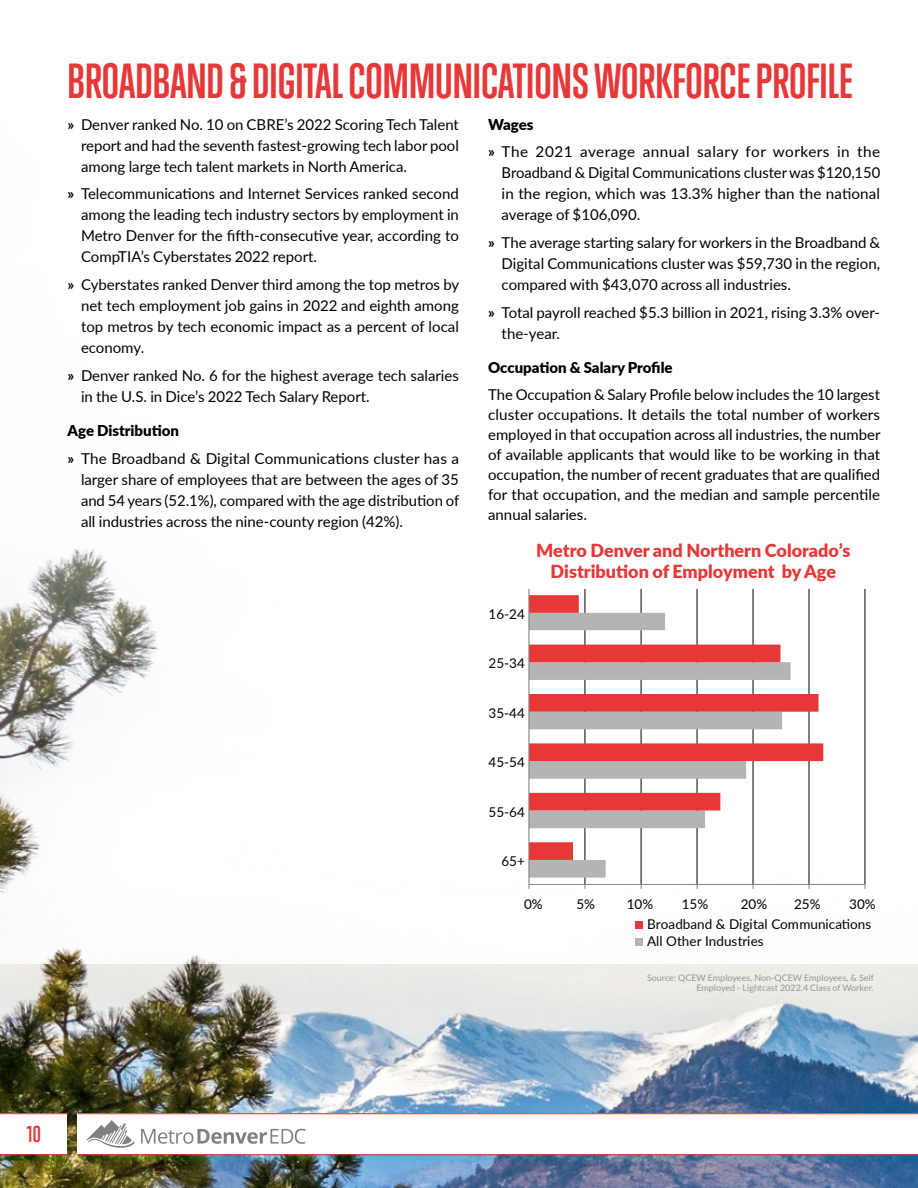
<style>
.page{position:relative;width:918px;height:1188px;background:#fff}
.page>*{position:absolute;margin:0;border:0;box-sizing:border-box;transform-origin:0 0}
.t1{font:700 45px "Trump Gothic West";color:#e63838}
.t2{font:700 21px "Trump Gothic West";color:#e63838}
.t3{font:900 18px/21px "Lato";color:#e63838;text-align:center}
.t4{font:15px/21px "Lato";color:#000;text-align:justify}
.t5{font:15px/27.8px "Lato";letter-spacing:.035em;color:#000}
.t6{font:900 15px "Lato";color:#000}
.t7{font:13.5px/17.4px "Lato";color:#000}
.t8{font:9px/10.5px "Lato";color:#939598;text-align:right}
.s1{font-weight:900}
.s2{font-weight:700}
</style>
<div class="page">
<img style="left:0;top:548px;width:918px;height:640px">
<hr style="left:585px;top:590px;width:1px;height:294px;background:#000">
<hr style="left:641px;top:590px;width:1px;height:294px;background:#000">
<hr style="left:697px;top:590px;width:1px;height:294px;background:#000">
<hr style="left:753px;top:590px;width:1px;height:294px;background:#000">
<hr style="left:809px;top:590px;width:1px;height:294px;background:#000">
<hr style="left:865px;top:590px;width:1px;height:294px;background:#000">
<svg style="left:529px;top:860px;width:262px;height:18px"></svg>
<svg style="left:529px;top:595px;width:294px;height:265px"></svg>
<hr style="left:529px;top:884px;width:336px;height:1px;background:#868686">
<hr style="left:528px;top:590px;width:1px;height:294px;background:#808080">
<div style="left:635px;top:921px;width:7px;height:7px;background:#e73838"></div>
<div style="left:635px;top:938px;width:7px;height:8px;background:#b4b4b4"></div>
<div style="left:78px;top:1114px;width:840px;height:40px;background:#fff"></div>
<div style="left:0;top:1114px;width:68px;height:40px;background:#fff"></div>
<hr style="left:0;top:1113px;width:68px;height:1px;background:#e63838">
<hr style="left:78px;top:1113px;width:840px;height:1px;background:#e63838">
<hr style="left:0;top:1154px;width:68px;height:1px;background:#e63838">
<hr style="left:78px;top:1154px;width:840px;height:1px;background:#e63838">
<svg style="left:141px;top:1129px;width:165px;height:15px"></svg>
<svg style="left:86px;top:1120px;width:49px;height:28px"></svg>
<h1 class="t1" style="left:68px;top:54px;width:786px">BROADBAND &amp; DIGITAL COMMUNICATIONS WORKFORCE PROFILE</h1>
<p class="t5" style="left:488px;top:110px;width:394px"><span class="s1">Wages<br></span><span class="s2">»</span> The 2021 average annual salary for workers in the</p>
<p class="t4" style="left:502px;top:162px;width:380px">Broadband &amp; Digital Communications cluster was $120,150 in the region, which was 13.3% higher than the national average of $106,090.</p>
<p class="t4" style="left:502px;top:232px;width:380px;text-indent:-14px"><span class="s2">»</span> The average starting salary for workers in the Broadband &amp; Digital Communications cluster was $59,730 in the region, compared with $43,070 across all industries.</p>
<p class="t4" style="left:502px;top:301px;width:380px;text-indent:-14px"><span class="s2">»</span> Total payroll reached $5.3 billion in 2021, rising 3.3% over&shy;the-year.</p>
<p class="t6" style="left:488px;top:357px;width:186px">Occupation &amp; Salary Profile</p>
<p class="t4" style="left:488px;top:384px;width:394px;line-height:20.1px">The Occupation &amp; Salary Profile below includes the 10 largest cluster occupations. It details the total number of workers employed in that occupation across all industries, the number of available applicants that would like to be working in that occupation, the number of recent graduates that are qualified for that occupation, and the median and sample percentile annual salaries.</p>
<p class="t4" style="left:81px;top:113px;width:380px;text-indent:-13px"><span class="s2">»</span> Denver ranked No. 10 on CBRE’s 2022 Scoring Tech Talent report and had the seventh fastest-growing tech labor pool among large tech talent markets in North America.</p>
<p class="t4" style="left:81px;top:183px;width:379px;text-indent:-14px"><span class="s2">»</span> Telecommunications and Internet Services ranked second among the leading tech industry sectors by employment in Metro Denver for the fifth-consecutive year, according to CompTIA’s Cyberstates 2022 report.</p>
<p class="t4" style="left:81px;top:274px;width:380px;text-indent:-14px"><span class="s2">»</span> Cyberstates ranked Denver third among the top metros by net tech employment job gains in 2022 and eighth among top metros by tech economic impact as a percent of local economy.</p>
<p class="t4" style="left:81px;top:364px;width:379px;text-indent:-14px"><span class="s2">»</span> Denver ranked No. 6 for the highest average tech salaries in the U.S. in Dice’s 2022 Tech Salary Report.</p>
<p class="t4" style="left:68px;top:416px;width:393px;line-height:27.8px"><span class="s1">Age Distribution<br></span><span class="s2">»</span> The Broadband &amp; Digital Communications cluster has a</p>
<p class="t4" style="left:81px;top:469px;width:380px">larger share of employees that are between the ages of 35 and 54 years (52.1%), compared with the age distribution of all industries across the nine-county region (42%).</p>
<p class="t7" style="left:489px;top:605px;width:38px">16-24</p>
<p class="t3" style="left:536px;top:539px;width:316px">Metro Denver and Northern Colorado’s<br>Distribution of Employment by Age</p>
<p class="t7" style="left:489px;top:654px;width:38px">25-34</p>
<p class="t7" style="left:489px;top:704px;width:38px">35-44</p>
<p class="t7" style="left:489px;top:753px;width:38px">45-54</p>
<p class="t7" style="left:489px;top:803px;width:38px">55-64</p>
<p class="t7" style="left:501px;top:852px;width:25px">65+</p>
<p class="t7" style="left:524px;top:895px;width:20px">0%</p>
<p class="t7" style="left:576px;top:895px;width:20px">5%</p>
<p class="t7" style="left:627px;top:895px;width:28px">10%</p>
<p class="t7" style="left:682px;top:895px;width:28px">15%</p>
<p class="t7" style="left:741px;top:895px;width:28px">20%</p>
<p class="t7" style="left:794px;top:895px;width:28px">25%</p>
<p class="t7" style="left:849px;top:895px;width:28px">30%</p>
<p class="t7" style="left:647px;top:915px;width:226px">Broadband &amp; Digital Communications<br>All Other Industries</p>
<p class="t8" style="left:647px;top:972px;width:228px">Source: QCEW Employees, Non-QCEW Employees, &amp; Self<br>Employed - Lightcast 2022.4 Class of Worker.</p>
<h2 class="t2" style="left:27px;top:1121px;width:16px">10</h2>
</div>
